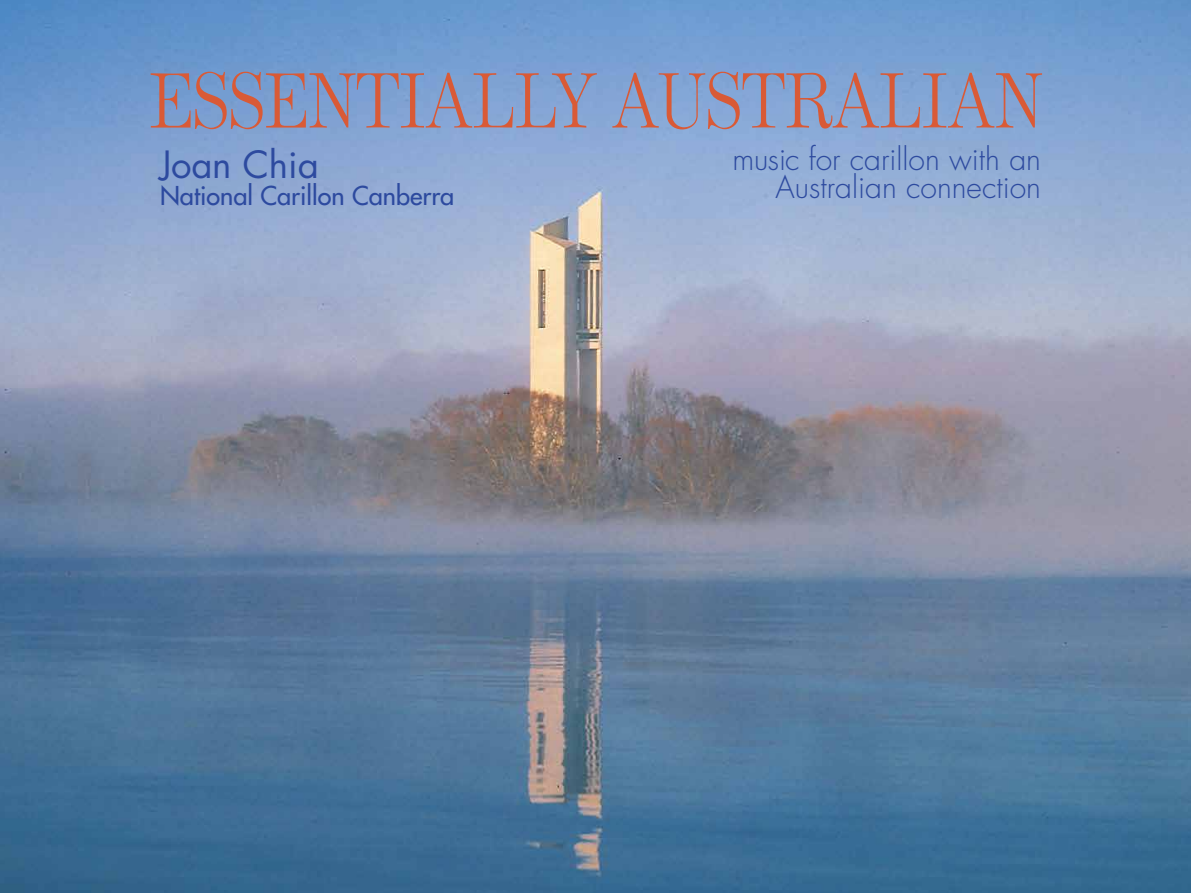
<style>
.page{position:relative;width:1191px;height:893px;background:#fff}
.page>*{position:absolute;margin:0;border:0;box-sizing:border-box;transform-origin:0 0}
.t1{font:70.35px "Andrich Minerva";color:#d95a36;scale:.8 1}
.t2{font:36.6px "Futura";letter-spacing:-.005em;color:#2d4a9f}
.t3{font:300 30.15px/28.5px "Futura";color:#2d4a9f;text-align:right}
.t4{font:25.35px "Futura";color:#2d4a9f}
</style>
<div class="page">
<img style="left:0;top:0;width:1191px;height:893px">
<h1 class="t1" style="left:149px;top:59px;width:1118px">ESSENTIALLY AUSTRALIAN</h1>
<p class="t2" style="left:160px;top:139px;width:160px">Joan Chia</p>
<p class="t4" style="left:160px;top:179px;width:296px">National Carillon Canberra</p>
<p class="t3" style="left:732px;top:145px;width:310px">music for carillon with an<br>Australian connection</p>
</div>
